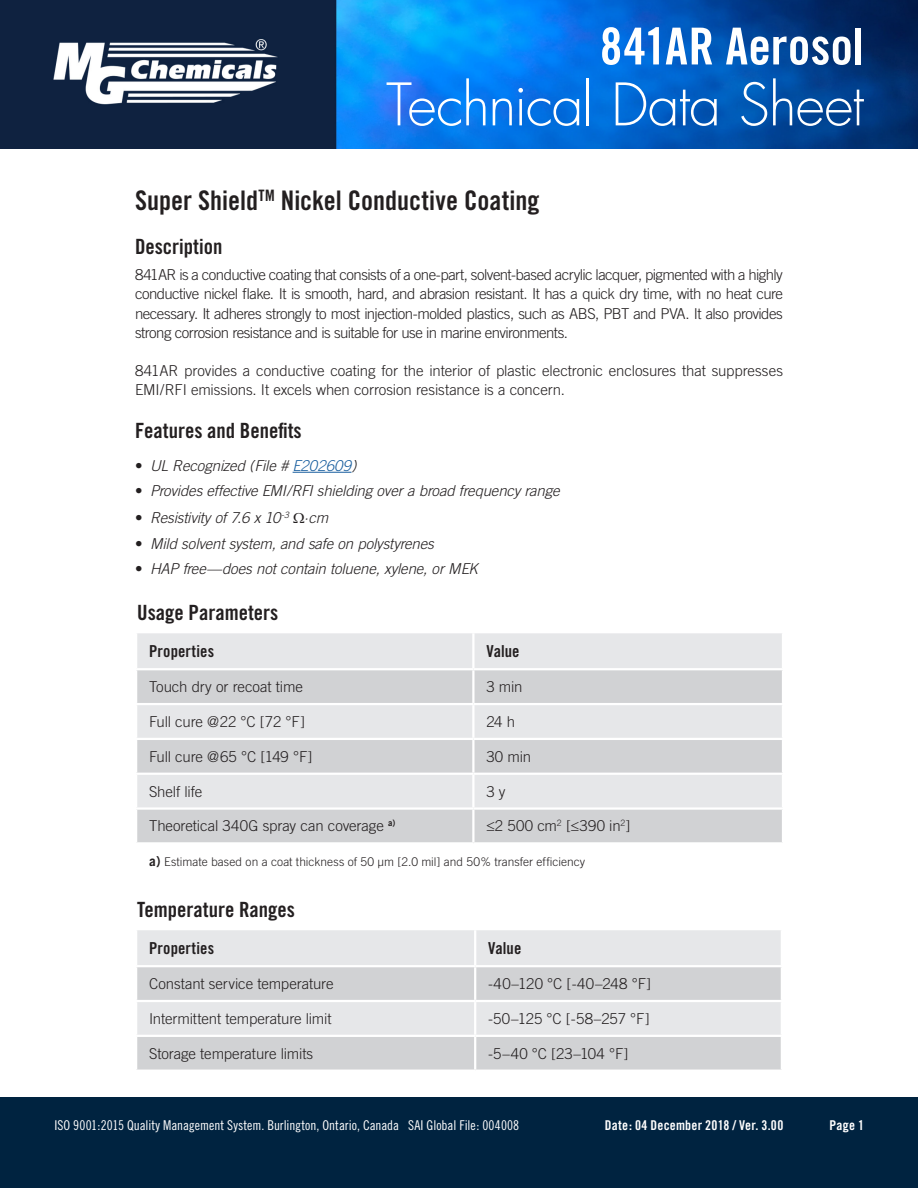
<style>
.page{position:relative;width:918px;height:1188px;background:#fff}
.page>*{position:absolute;margin:0;border:0;box-sizing:border-box;transform-origin:0 0}
.t1{font:300 57px "Futura";letter-spacing:-.025em;color:#fff}
.t2{font:51px "Trade Gothic Bold Cond Twenty";color:#fff}
.InstructionTag{font:27px "Trade Gothic Bold Cond Twenty";color:#231f20}
.Heading_1{font:21px "Trade Gothic Bold Cond Twenty";color:#231f20}
.Table_Heading{font:16.5px "Trade Gothic Bold Cond Twenty";letter-spacing:.005em;color:#231f20}
.Body_Text_1st_paragr{font:300 15px/19.5px "Trade Gothic";letter-spacing:-.04em;color:#231f20;text-align:justify}
.Table_Text{font:300 15px "Trade Gothic";letter-spacing:-.01em;color:#231f20}
.List_Paragraph{font:italic 300 15px "Trade Gothic";letter-spacing:-.01em;color:#231f20}
.BodyText{font:300 15px/19.5px "Trade Gothic";letter-spacing:-.005em;color:#231f20}
.Table_Text-2{font:300 15px "Trade Gothic";letter-spacing:.015em;color:#231f20}
.t3{font:13.5px "Trade Gothic Cond Eighteen";color:#fff}
.t4{font:13.5px "Trade Gothic Bold Cond Twenty";letter-spacing:.015em;color:#fff}
.Table_Text_Footer{font:300 12px "Trade Gothic";letter-spacing:.005em;color:#231f20}
.s1{font-style:normal}
.s2{color:#175d9e}
.s3{font-weight:700;font-size:13.5px}
</style>
<div class="page">
<img style="left:0;top:0;width:918px;height:149px">
<div style="left:0;top:1097px;width:918px;height:91px;background:#002340"></div>
<hr style="left:293px;top:472px;width:58px;height:1px;background:#175d9e">
<div style="left:137px;top:633px;width:645px;height:35px;background:#e6e7e9"></div>
<svg style="left:137px;top:670px;width:645px;height:172px;background:#d9dadc"></svg>
<hr style="left:472px;top:633px;width:3px;height:35px;background:#fff">
<hr style="left:472px;top:670px;width:3px;height:33px;background:#fff">
<hr style="left:135px;top:703px;width:338px;height:2px;background:#fff">
<hr style="left:473px;top:703px;width:311px;height:2px;background:#fff">
<hr style="left:472px;top:705px;width:3px;height:33px;background:#fff">
<hr style="left:135px;top:738px;width:338px;height:2px;background:#fff">
<hr style="left:473px;top:738px;width:311px;height:2px;background:#fff">
<hr style="left:472px;top:740px;width:3px;height:33px;background:#fff">
<hr style="left:135px;top:773px;width:338px;height:2px;background:#fff">
<hr style="left:473px;top:773px;width:311px;height:2px;background:#fff">
<hr style="left:472px;top:775px;width:3px;height:32px;background:#fff">
<hr style="left:135px;top:807px;width:338px;height:3px;background:#fff">
<hr style="left:473px;top:807px;width:311px;height:3px;background:#fff">
<hr style="left:472px;top:810px;width:3px;height:32px;background:#fff">
<div style="left:137px;top:930px;width:644px;height:35px;background:#e6e7e9"></div>
<svg style="left:137px;top:967px;width:644px;height:103px;background:#d8d9db"></svg>
<hr style="left:474px;top:930px;width:2px;height:35px;background:#fff">
<hr style="left:474px;top:967px;width:2px;height:33px;background:#fff">
<hr style="left:135px;top:1000px;width:340px;height:2px;background:#fff">
<hr style="left:475px;top:1000px;width:308px;height:2px;background:#fff">
<hr style="left:474px;top:1002px;width:2px;height:33px;background:#fff">
<hr style="left:135px;top:1035px;width:340px;height:2px;background:#fff">
<hr style="left:475px;top:1035px;width:308px;height:2px;background:#fff">
<hr style="left:474px;top:1037px;width:2px;height:33px;background:#fff">
<h2 class="t2" style="left:600px;top:15px;width:266px">841AR Aerosol</h2>
<h1 class="t1" style="left:386px;top:70px;width:479px">Technical Data Sheet</h1>
<p class="InstructionTag" style="left:135px;top:184px;width:406px">Super Shield<sup>TM</sup> Nickel Conductive Coating</p>
<p class="Heading_1" style="left:135px;top:233px;width:89px">Description</p>
<p class="Body_Text_1st_paragr" style="left:135px;top:265px;width:649px">841AR is a conductive coating that consists of a one-part, solvent-based acrylic lacquer, pigmented with a highly conductive nickel flake. It is smooth, hard, and abrasion resistant. It has a quick dry time, with no heat cure necessary. It adheres strongly to most injection-molded plastics, such as ABS, PBT and PVA. It also provides strong corrosion resistance and is suitable for use in marine environments.</p>
<p class="BodyText" style="left:135px;top:361px;width:650px">841AR provides a conductive coating for the interior of plastic electronic enclosures that suppresses<br>EMI/RFI emissions. It excels when corrosion resistance is a concern.</p>
<p class="Heading_1" style="left:135px;top:418px;width:168px">Features and Benefits</p>
<p class="List_Paragraph" style="left:135px;top:457px;width:223px"><span class="s1">•</span> UL Recognized (File # <span class="s2">E202609</span>)</p>
<p class="List_Paragraph" style="left:135px;top:482px;width:426px"><span class="s1">•</span> Provides effective EMI/RFI shielding over a broad frequency range</p>
<p class="List_Paragraph" style="left:135px;top:509px;width:195px"><span class="s1">•</span> Resistivity of 7.6 x 10<sup>-3</sup> ·cm</p>
<p class="List_Paragraph" style="left:135px;top:535px;width:300px"><span class="s1">•</span> Mild solvent system, and safe on polystyrenes</p>
<p class="List_Paragraph" style="left:135px;top:560px;width:344px"><span class="s1">•</span> HAP free—does not contain toluene, xylene, or MEK</p>
<p class="Heading_1" style="left:137px;top:600px;width:143px">Usage Parameters</p>
<p class="Table_Heading" style="left:149px;top:641px;width:67px">Properties</p>
<p class="Table_Heading" style="left:486px;top:641px;width:35px">Value</p>
<p class="Table_Text" style="left:149px;top:678px;width:155px">Touch dry or recoat time</p>
<p class="Table_Text" style="left:486px;top:678px;width:38px">3 min</p>
<p class="Table_Text" style="left:149px;top:713px;width:157px">Full cure @22 °C [72 °F]</p>
<p class="Table_Text" style="left:486px;top:713px;width:30px">24 h</p>
<p class="Table_Text" style="left:149px;top:747px;width:165px">Full cure @65 °C [149 °F]</p>
<p class="Table_Text" style="left:486px;top:747px;width:46px">30 min</p>
<p class="Table_Text" style="left:149px;top:782px;width:55px">Shelf life</p>
<p class="Table_Text" style="left:486px;top:782px;width:21px">3 y</p>
<p class="Table_Text" style="left:149px;top:817px;width:248px">Theoretical 340G spray can coverage <sup>a)</sup></p>
<p class="Table_Text-2" style="left:486px;top:817px;width:146px">≤2 500 cm<sup>2</sup> [≤390 in<sup>2</sup>]</p>
<p class="Table_Text_Footer" style="left:149px;top:855px;width:438px"><span class="s3">a)</span> Estimate based on a coat thickness of 50 µm [2.0 mil] and 50% transfer efficiency</p>
<p class="Heading_1" style="left:137px;top:897px;width:159px">Temperature Ranges</p>
<p class="Table_Heading" style="left:149px;top:938px;width:67px">Properties</p>
<p class="Table_Heading" style="left:488px;top:938px;width:35px">Value</p>
<p class="Table_Text" style="left:149px;top:975px;width:186px">Constant service temperature</p>
<p class="Table_Text-2" style="left:488px;top:975px;width:165px">-40–120 °C [-40–248 °F]</p>
<p class="Table_Text" style="left:149px;top:1010px;width:184px">Intermittent temperature limit</p>
<p class="Table_Text" style="left:488px;top:1010px;width:163px">-50–125 °C [-58–257 °F]</p>
<p class="Table_Text" style="left:149px;top:1044px;width:166px">Storage temperature limits</p>
<p class="Table_Text" style="left:488px;top:1044px;width:142px">-5–40 °C [23–104 °F]</p>
<p class="t3" style="left:54px;top:1117px;width:466px">ISO 9001:2015 Quality Management System. Burlington, Ontario, Canada SAI Global File: 004008</p>
<p class="t4" style="left:605px;top:1117px;width:180px">Date: 04 December 2018 / Ver. 3.00</p>
<p class="t4" style="left:829px;top:1117px;width:36px">Page 1</p>
</div>
